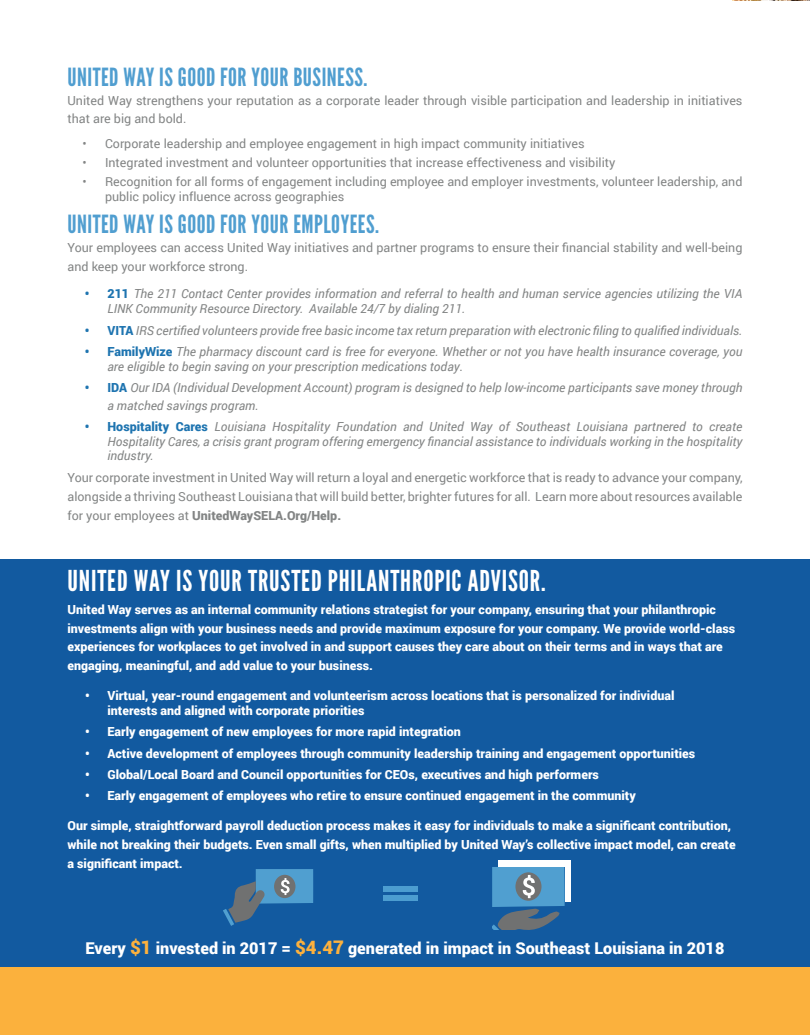
<style>
.page{position:relative;width:810px;height:1035px;background:#fff}
.page>*{position:absolute;margin:0;border:0;box-sizing:border-box;transform-origin:0 0}
.t1{font:28.75px "League Gothic";letter-spacing:.03em;color:#fff}
.t2{font:25px "League Gothic";letter-spacing:.02em;color:#509ed0}
.t3{font:900 16.25px "Roboto";color:#fff}
.t4{font:900 12.5px/18.8px "Roboto";color:#fff}
.t5{font:12.5px/18.8px "Roboto";color:#838585}
.t6{font:italic 12.5px/15px "Roboto";color:#838585}
.s1{font-weight:900;font-style:normal;color:#1e74b0}
.s2{font-style:normal}
.s3{font-weight:900}
.s4{font-size:18.75px;color:#fcb13d}
</style>
<div class="page">
<div style="left:0;top:968px;width:810px;height:67px;background:#fbb13d"></div>
<div style="left:0;top:560px;width:810px;height:407px;background:#125aa0"></div>
<svg style="left:223px;top:869px;width:90px;height:57px"></svg>
<div style="left:384px;top:886px;width:34px;height:5px;background:#4c9dd0"></div>
<div style="left:384px;top:895px;width:34px;height:5px;background:#4c9dd0"></div>
<svg style="left:492px;top:867px;width:73px;height:62px"></svg>
<div style="left:498px;top:860px;width:73px;height:7px;background:#fff"></div>
<div style="left:565px;top:862px;width:6px;height:40px;background:#fff"></div>
<img style="left:733px;top:0;width:77px;height:1px">
<p class="t2" style="left:68px;top:62px;width:302px">UNITED WAY IS GOOD FOR YOUR BUSINESS.</p>
<p class="t5" style="left:68px;top:90px;width:677px">United Way strengthens your reputation as a corporate leader through visible participation and leadership in initiatives that are big and bold.</p>
<p class="t5" style="left:82px;top:134px;width:504px">• Corporate leadership and employee engagement in high impact community initiatives</p>
<p class="t5" style="left:82px;top:153px;width:534px">• Integrated investment and volunteer opportunities that increase effectiveness and visibility</p>
<p class="t5" style="left:105px;top:173px;width:639px;line-height:15px;text-indent:-22px">• Recognition for all forms of engagement including employee and employer investments, volunteer leadership, and public policy influence across geographies</p>
<p class="t2" style="left:68px;top:209px;width:313px">UNITED WAY IS GOOD FOR YOUR EMPLOYEES.</p>
<p class="t5" style="left:68px;top:238px;width:676px">Your employees can access United Way initiatives and partner programs to ensure their financial stability and well-being and keep your workforce strong.</p>
<p class="t6" style="left:107px;top:286px;width:637px;text-indent:-22px"><span class="s1">• 211</span> The 211 Contact Center provides information and referral to health and human service agencies utilizing the VIA<br>LINK Community Resource Directory. Available 24/7 by dialing 211.</p>
<p class="t6" style="left:85px;top:322px;width:659px"><span class="s1">• VITA</span> IRS certified volunteers provide free basic income tax return preparation with electronic filing to qualified individuals.</p>
<p class="t6" style="left:107px;top:343px;width:637px;text-indent:-22px"><span class="s1">• FamilyWize</span> The pharmacy discount card is free for everyone. Whether or not you have health insurance coverage, you are eligible to begin saving on your prescription medications today<span class="s2">.</span></p>
<p class="t6" style="left:107px;top:378px;width:637px;line-height:17.5px;text-indent:-22px"><span class="s1">• IDA</span> Our IDA (Individual Development Account) program is designed to help low-income participants save money through a matched savings program.</p>
<p class="t6" style="left:85px;top:418px;width:659px;text-align:right"><span class="s1">• Hospitality Cares</span> Louisiana Hospitality Foundation and United Way of Southeast Louisiana partnered to create<br>Hospitality Cares, a crisis grant program offering emergency financial assistance to individuals working in the hospitality</p>
<p class="t6" style="left:107px;top:447px;width:48px">industry.</p>
<p class="t5" style="left:68px;top:468px;width:677px;text-align:justify">Your corporate investment in United Way will return a loyal and energetic workforce that is ready to advance your company, alongside a thriving Southeast Louisiana that will build better, brighter futures for all. Learn more about resources available for your employees at <span class="s3">UnitedWaySELA.Org/Help.</span></p>
<p class="t1" style="left:68px;top:564px;width:480px">UNITED WAY IS YOUR TRUSTED PHILANTHROPIC ADVISOR.</p>
<p class="t4" style="left:68px;top:600px;width:669px">United Way serves as an internal community relations strategist for your company, ensuring that your philanthropic investments align with your business needs and provide maximum exposure for your company. We provide world-class experiences for workplaces to get involved in and support causes they care about on their terms and in ways that are engaging, meaningful, and add value to your business.</p>
<p class="t4" style="left:108px;top:688px;width:568px;line-height:15px;text-indent:-22px">• Virtual, year-round engagement and volunteerism across locations that is personalized for individual interests and aligned with corporate priorities</p>
<p class="t4" style="left:85px;top:722px;width:377px">• Early engagement of new employees for more rapid integration</p>
<p class="t4" style="left:85px;top:743px;width:612px">• Active development of employees through community leadership training and engagement opportunities</p>
<p class="t4" style="left:85px;top:765px;width:516px">• Global/Local Board and Council opportunities for CEOs, executives and high performers</p>
<p class="t4" style="left:85px;top:786px;width:552px">• Early engagement of employees who retire to ensure continued engagement in the community</p>
<p class="t4" style="left:68px;top:816px;width:670px">Our simple, straightforward payroll deduction process makes it easy for individuals to make a significant contribution, while not breaking their budgets. Even small gifts, when multiplied by United Way’s collective impact model, can create a significant impact.</p>
<p class="t3" style="left:86px;top:937px;width:640px">Every <span class="s4">$1</span> invested in 2017 = <span class="s4">$4.47</span> generated in impact in Southeast Louisiana in 2018</p>
</div>
